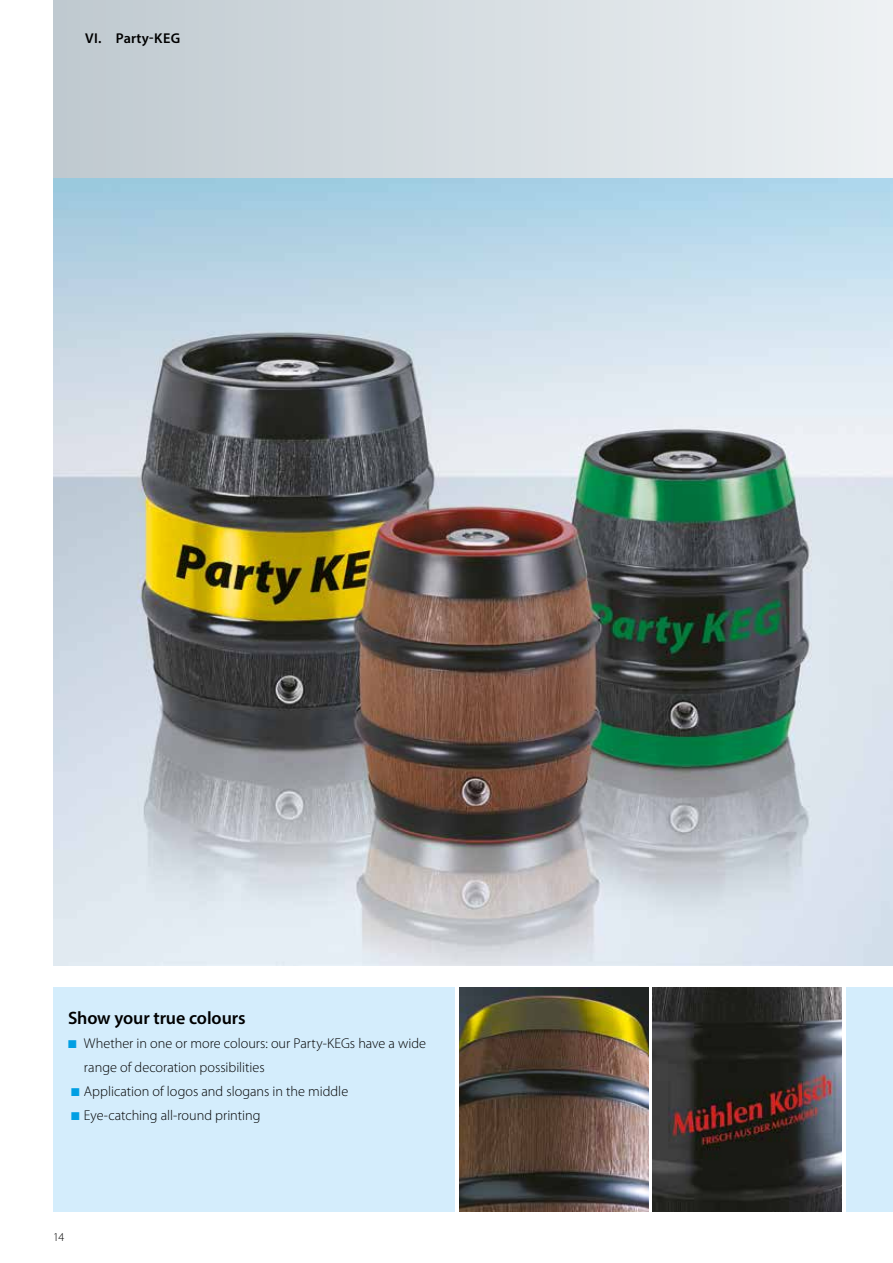
<style>
.page{position:relative;width:893px;height:1263px;background:#fff}
.page>*{position:absolute;margin:0;border:0;box-sizing:border-box;transform-origin:0 0}
.t1{font:600 18px "Myriad Pro";letter-spacing:-.005em;color:#000}
.t2{font:300 14.25px/24px "Myriad Pro";color:#000}
.t3{font:600 14.25px "Myriad Pro";letter-spacing:.025em;color:#000}
.t4{font:300 12px "Myriad Pro";color:#000}
.s1{color:#009fe3}
</style>
<div class="page">
<img style="left:459px;top:988px;width:189px;height:224px">
<img style="left:653px;top:988px;width:189px;height:224px">
<img style="left:53px;top:178px;width:840px;height:787px">
<div style="left:53px;top:0;width:840px;height:178px;background:linear-gradient(to right,#bfc9d0,#eef1f4)"></div>
<div style="left:53px;top:988px;width:402px;height:224px;background:#d4edfc"></div>
<div style="left:846px;top:988px;width:47px;height:224px;background:#d4edfc"></div>
<p class="t3" style="left:85px;top:29px;width:96px">VI. Party-KEG</p>
<p class="t1" style="left:68px;top:1006px;width:179px">Show your true colours</p>
<p class="t2" style="left:84px;top:1031px;width:344px;text-indent:-16px"><span class="s1">■</span> Whether in one or more colours: our Party-KEGs have a wide range of decoration possibilities</p>
<p class="t2" style="left:71px;top:1079px;width:279px"><span class="s1">■</span> Application of logos and slogans in the middle</p>
<p class="t2" style="left:71px;top:1103px;width:191px"><span class="s1">■</span> Eye-catching all-round printing</p>
<p class="t4" style="left:53px;top:1230px;width:13px">14</p>
</div>
